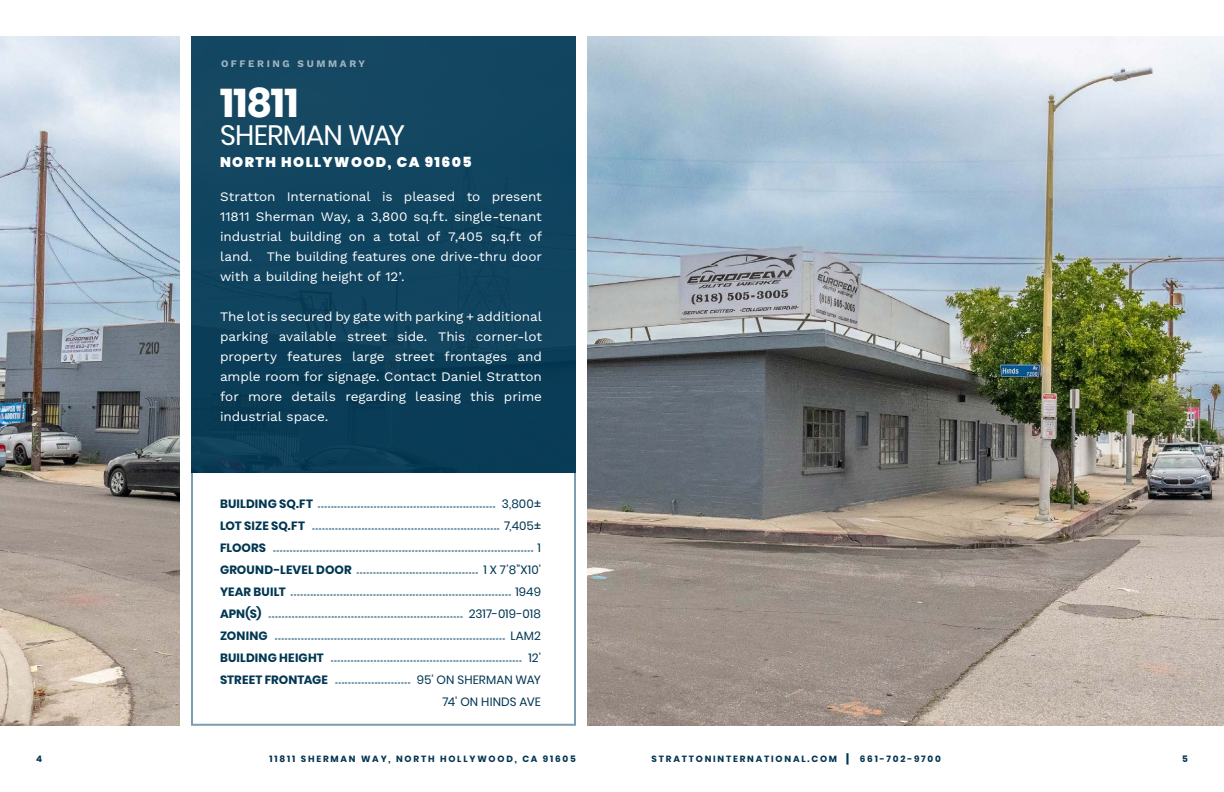
<style>
.page{position:relative;width:1224px;height:792px;background:#fff}
.page>*{position:absolute;margin:0;border:0;box-sizing:border-box;transform-origin:0 0}
.t1{font:700 40px "Poppins";letter-spacing:-.025em;color:#fff}
.t2{font:28px "Poppins";letter-spacing:-.03em;color:#fff}
.t3{font:900 14px "Poppins";letter-spacing:.1em;color:#fff}
.t4{font:13px/20px "Work Sans";letter-spacing:-.005em;color:#fff;text-align:justify;scale:1.04 1}
.t5{font:700 12px "Poppins";letter-spacing:.01em;color:#7b9db2}
.t6{font:12px "Poppins";letter-spacing:.005em;color:#003753}
.t7{font:700 10px "Work Sans";letter-spacing:.26em;color:#fff}
.t8{font:700 9px "Poppins";letter-spacing:.2em;color:#023552}
.s1{color:#003753}
.s2{font-weight:400;color:#003753}
.s3{font-size:12px}
</style>
<div class="page">
<img style="left:0;top:36px;width:180px;height:690px">
<img style="left:588px;top:36px;width:636px;height:690px">
<img style="left:191px;top:36px;width:385px;height:436px">
<p class="t7" style="left:221px;top:56px;width:146px">OFFERING SUMMARY</p>
<p class="t1" style="left:220px;top:80px;width:80px">11811</p>
<p class="t2" style="left:220px;top:119px;width:187px">SHERMAN WAY</p>
<p class="t3" style="left:220px;top:154px;width:253px">NORTH HOLLYWOOD, CA 91605</p>
<p class="t4" style="left:220px;top:186px;width:311px">Stratton International is pleased to present 11811 Sherman Way, a 3,800 sq.ft. single-tenant industrial building on a total of 7,405 sq.ft of land. The building features one drive-thru door with a building height of 12’.</p>
<p class="t4" style="left:220px;top:306px;width:311px">The lot is secured by gate with parking + additional parking available street side. This corner-lot property features large street frontages and ample room for signage. Contact Daniel Stratton for more details regarding leasing this prime industrial space.</p>
<p class="t6" style="left:502px;top:496px;width:41px">3,800±</p>
<p class="t5" style="left:220px;top:496px;width:277px"><span class="s1">BUILDING SQ.FT</span> ......................................................</p>
<p class="t5" style="left:220px;top:518px;width:323px"><span class="s1">LOT SIZE SQ.FT</span> ......................................................... <span class="s2">7,405±</span></p>
<p class="t5" style="left:220px;top:540px;width:323px"><span class="s1">FLOORS</span> ............................................................................... <span class="s2">1</span></p>
<p class="t5" style="left:220px;top:562px;width:322px"><span class="s1">GROUND-LEVEL DOOR</span> ..................................... <span class="s2">1 X 7’8”X10’</span></p>
<p class="t5" style="left:220px;top:584px;width:323px"><span class="s1">YEAR BUILT</span> ................................................................... <span class="s2">1949</span></p>
<p class="t5" style="left:220px;top:606px;width:244px"><span class="s1">APN(S)</span> ...........................................................</p>
<p class="t5" style="left:220px;top:628px;width:323px"><span class="s1">ZONING</span> ...................................................................... <span class="s2">LAM2</span></p>
<p class="t5" style="left:220px;top:650px;width:303px"><span class="s1">BUILDING HEIGHT</span> ..........................................................</p>
<p class="t5" style="left:220px;top:672px;width:192px"><span class="s1">STREET FRONTAGE</span> .......................</p>
<p class="t6" style="left:469px;top:606px;width:74px">2317-019-018</p>
<p class="t6" style="left:528px;top:650px;width:14px">12’</p>
<p class="t6" style="left:417px;top:672px;width:126px">95’ ON SHERMAN WAY</p>
<p class="t6" style="left:443px;top:694px;width:100px">74’ ON HINDS AVE</p>
<p class="t8" style="left:36px;top:753px;width:8px">4</p>
<p class="t8" style="left:270px;top:753px;width:308px">11811 SHERMAN WAY, NORTH HOLLYWOOD, CA 91605</p>
<p class="t8" style="left:652px;top:754px;width:291px">STRATTONINTERNATIONAL.COM <span class="s3">|</span> 661-702-9700</p>
<p class="t8" style="left:1182px;top:753px;width:7px">5</p>
</div>
